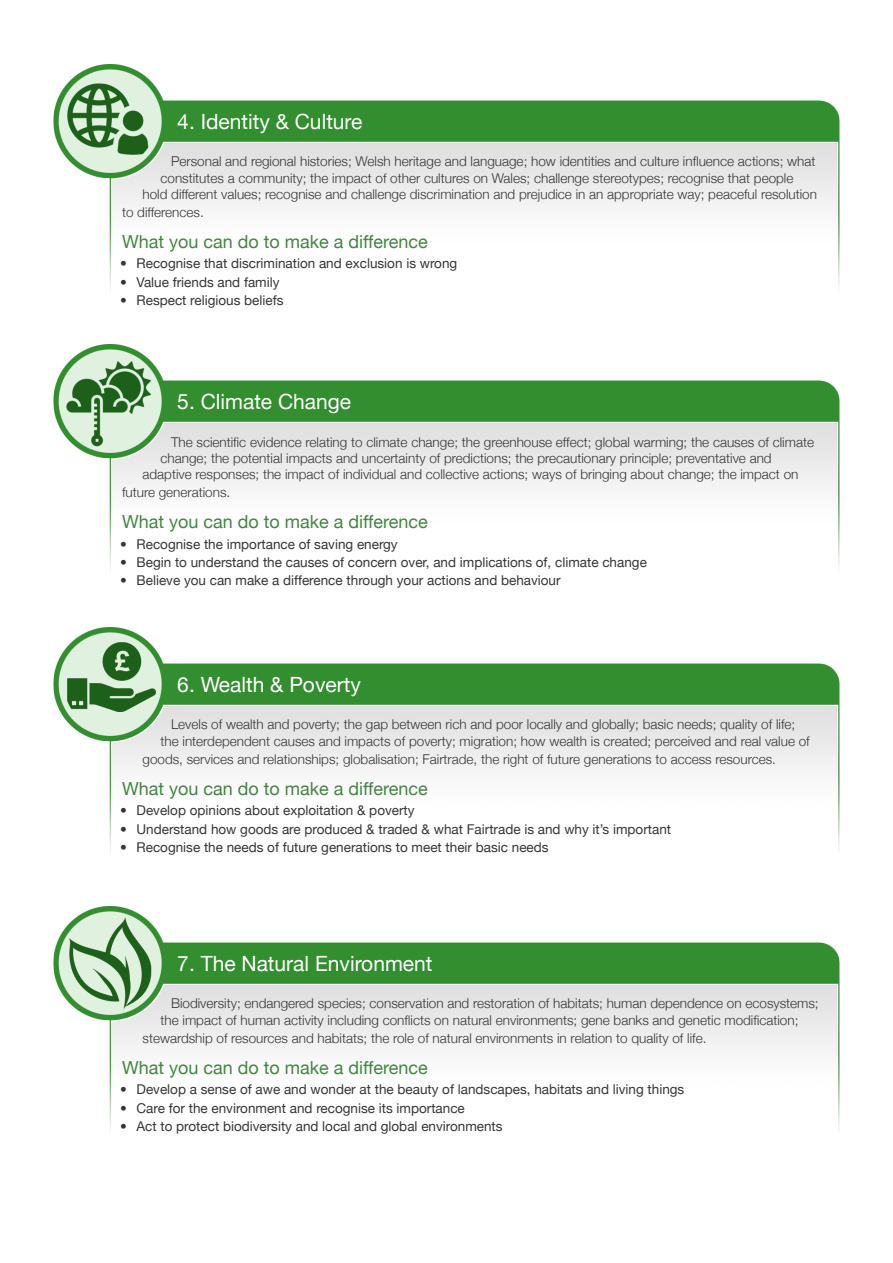
<style>
.page{position:relative;width:893px;height:1263px;background:#fff}
.page>*{position:absolute;margin:0;border:0;box-sizing:border-box;transform-origin:0 0}
.t1{font:21px "Helvetica Neue";color:#fff}
.t2{font:18px "Helvetica Neue";color:#468444}
.t3{font:300 13.5px/16.2px "Helvetica Neue";color:#363636}
.t4{font:13.5px "Helvetica Neue";color:#363636}
</style>
<div class="page">
<img style="left:53px;top:907px;width:787px;height:224px">
<img style="left:53px;top:628px;width:787px;height:224px">
<img style="left:53px;top:345px;width:787px;height:224px">
<img style="left:53px;top:65px;width:787px;height:224px">
<p class="t1" style="left:177px;top:109px;width:187px">4. Identity &amp; Culture</p>
<p class="t3" style="left:171px;top:153px;width:646px">Personal and regional histories; Welsh heritage and language; how identities and culture influence actions; what</p>
<p class="t3" style="left:160px;top:169px;width:634px">constitutes a community; the impact of other cultures on Wales; challenge stereotypes; recognise that people</p>
<p class="t3" style="left:142px;top:186px;width:676px">hold different values; recognise and challenge discrimination and prejudice in an appropriate way; peaceful resolution</p>
<p class="t3" style="left:122px;top:204px;width:83px">to differences.</p>
<p class="t2" style="left:122px;top:231px;width:307px">What you can do to make a difference</p>
<p class="t4" style="left:120px;top:256px;width:339px">• Recognise that discrimination and exclusion is wrong</p>
<p class="t4" style="left:120px;top:274px;width:161px">• Value friends and family</p>
<p class="t4" style="left:120px;top:292px;width:165px">• Respect religious beliefs</p>
<p class="t1" style="left:177px;top:389px;width:175px">5. Climate Change</p>
<p class="t3" style="left:171px;top:433px;width:644px">The scientific evidence relating to climate change; the greenhouse effect; global warming; the causes of climate</p>
<p class="t3" style="left:160px;top:450px;width:613px">change; the potential impacts and uncertainty of predictions; the precautionary principle; preventative and</p>
<p class="t3" style="left:142px;top:466px;width:657px">adaptive responses; the impact of individual and collective actions; ways of bringing about change; the impact on</p>
<p class="t3" style="left:122px;top:484px;width:110px">future generations.</p>
<p class="t2" style="left:122px;top:511px;width:307px">What you can do to make a difference</p>
<p class="t4" style="left:120px;top:536px;width:279px">• Recognise the importance of saving energy</p>
<p class="t4" style="left:120px;top:554px;width:528px">• Begin to understand the causes of concern over, and implications of, climate change</p>
<p class="t4" style="left:120px;top:572px;width:442px">• Believe you can make a difference through your actions and behaviour</p>
<p class="t1" style="left:177px;top:672px;width:185px">6. Wealth &amp; Poverty</p>
<p class="t3" style="left:160px;top:716px;width:651px;text-align:center">Levels of wealth and poverty; the gap between rich and poor locally and globally; basic needs; quality of life;<br>the interdependent causes and impacts of poverty; migration; how wealth is created; perceived and real value of</p>
<p class="t3" style="left:142px;top:750px;width:635px">goods, services and relationships; globalisation; Fairtrade, the right of future generations to access resources.</p>
<p class="t2" style="left:122px;top:778px;width:307px">What you can do to make a difference</p>
<p class="t4" style="left:120px;top:802px;width:296px">• Develop opinions about exploitation &amp; poverty</p>
<p class="t4" style="left:120px;top:821px;width:553px">• Understand how goods are produced &amp; traded &amp; what Fairtrade is and why it’s important</p>
<p class="t4" style="left:120px;top:839px;width:430px">• Recognise the needs of future generations to meet their basic needs</p>
<p class="t1" style="left:177px;top:951px;width:257px">7. The Natural Environment</p>
<p class="t3" style="left:160px;top:995px;width:660px;text-indent:10px">Biodiversity; endangered species; conservation and restoration of habitats; human dependence on ecosystems; the impact of human activity including conflicts on natural environments; gene banks and genetic modification;</p>
<p class="t3" style="left:142px;top:1029px;width:565px">stewardship of resources and habitats; the role of natural environments in relation to quality of life.</p>
<p class="t2" style="left:122px;top:1057px;width:307px">What you can do to make a difference</p>
<p class="t4" style="left:120px;top:1081px;width:566px">• Develop a sense of awe and wonder at the beauty of landscapes, habitats and living things</p>
<p class="t4" style="left:120px;top:1100px;width:346px">• Care for the environment and recognise its importance</p>
<p class="t4" style="left:120px;top:1118px;width:384px">• Act to protect biodiversity and local and global environments</p>
</div>
